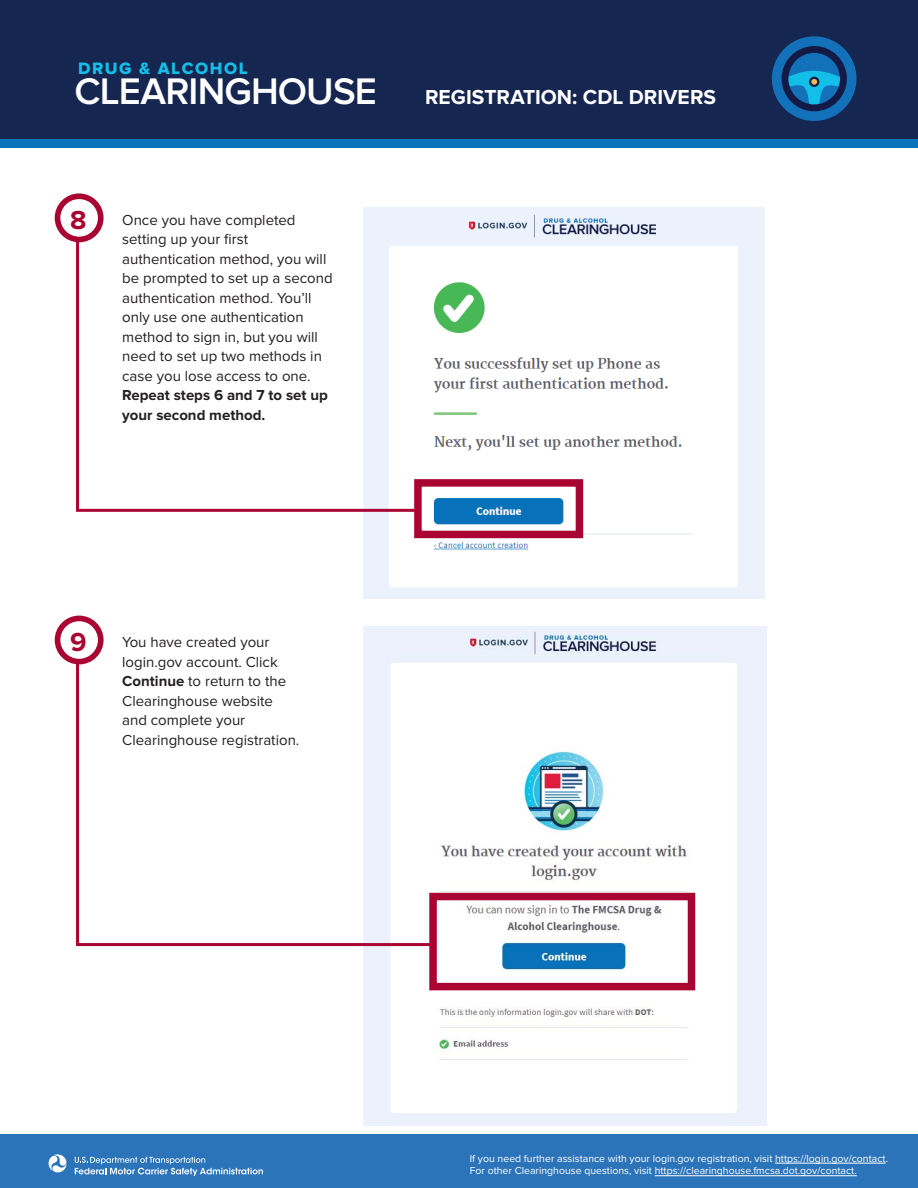
<style>
.page{position:relative;width:918px;height:1188px;background:#fff}
.page>*{position:absolute;margin:0;border:0;box-sizing:border-box;transform-origin:0 0}
.t1{font:600 38.4px "Proxima Nova";letter-spacing:-.025em;color:#fff}
.t2{font:700 27px "Proxima Nova";color:#a90432}
.t3{font:700 21px "Proxima Nova";color:#fff}
.t4{font:17.1px "Proxima Nova Extrabld";letter-spacing:.09em;color:#13bee8}
.t5{font:15px/19.5px "Proxima Nova";color:#231f20}
.t6{font:700 15px/19.5px "Proxima Nova";color:#231f20}
.t7{font:10.5px/12.6px "Proxima Nova";color:#fff}
.s1{font-weight:700}
</style>
<div class="page">
<div style="left:0;top:0;width:918px;height:145px;background:#152650"></div>
<div style="left:0;top:139px;width:918px;height:8px;background:#0c73bb"></div>
<div style="left:772px;top:36px;width:85px;height:85px;background:#1371b9;border-radius:50%"></div>
<svg style="left:786px;top:71px;width:55px;height:35px"></svg>
<div style="left:782px;top:46px;width:65px;height:65px;border:7px solid #121a45;border-radius:50%"></div>
<div style="left:810px;top:78px;width:8px;height:8px;background:#f3bc58;border-radius:50%"></div>
<div style="left:809px;top:77px;width:10px;height:10px;border:2px solid #181e4a;border-radius:50%"></div>
<div style="left:0;top:1134px;width:918px;height:54px;background:#2b74ba"></div>
<svg style="left:48px;top:1154px;width:19px;height:19px"></svg>
<svg style="left:75px;top:1157px;width:188px;height:19px"></svg>
<hr style="left:775px;top:1163px;width:111px;height:1px;background:#fff">
<hr style="left:655px;top:1175px;width:202px;height:1px;background:#fff">
<img style="left:364px;top:207px;width:401px;height:391px">
<img style="left:364px;top:626px;width:403px;height:499px">
<div style="left:429px;top:893px;width:266px;height:97px;border:8px solid #a90432"></div>
<div style="left:55px;top:616px;width:49px;height:48px;border:6px solid #a90432;border-radius:50%"></div>
<svg style="left:75px;top:658px;width:358px;height:290px"></svg>
<div style="left:414px;top:479px;width:169px;height:59px;border:8px solid #a90432"></div>
<div style="left:55px;top:193px;width:49px;height:49px;border:6px solid #a90432;border-radius:50%"></div>
<svg style="left:75px;top:236px;width:343px;height:277px"></svg>
<p class="t4" style="left:78px;top:62px;width:171px">DRUG &amp; ALCOHOL</p>
<h1 class="t1" style="left:75px;top:78px;width:304px">CLEARINGHOUSE</h1>
<h2 class="t2" style="left:70px;top:209px;width:18px">8</h2>
<p class="t5" style="left:122px;top:211px;width:212px">Once you have completed setting up your first authentication method, you will be prompted to set up a second authentication method. You’ll only use one authentication method to sign in, but you will need to set up two methods in case you lose access to one.</p>
<p class="t6" style="left:122px;top:387px;width:207px">Repeat steps 6 and 7 to set up your second method.</p>
<h3 class="t3" style="left:425px;top:89px;width:293px">REGISTRATION: CDL DRIVERS</h3>
<h2 class="t2" style="left:70px;top:631px;width:18px">9</h2>
<p class="t5" style="left:122px;top:633px;width:179px">You have created your login.gov account. Click<br><span class="s1">Continue</span> to return to the<br>Clearinghouse website and complete your<br>Clearinghouse registration.</p>
<p class="t7" style="left:470px;top:1153px;width:420px">If you need further assistance with your login.gov registration, visit https://login.gov/contact.<br>For other Clearinghouse questions, visit https://clearinghouse.fmcsa.dot.gov/contact.</p>
</div>
